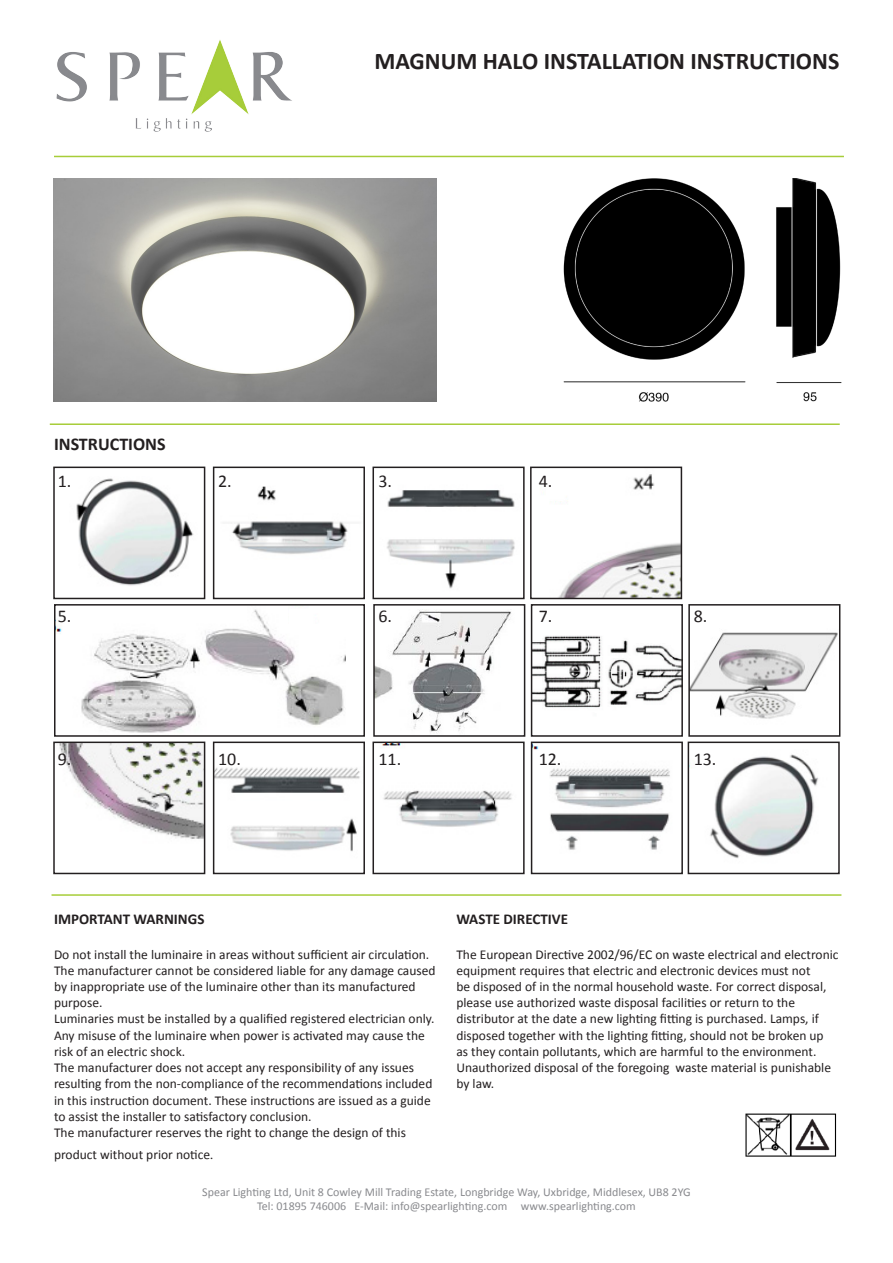
<style>
.page{position:relative;width:893px;height:1263px;background:#fff}
.page>*{position:absolute;margin:0;border:0;box-sizing:border-box;transform-origin:0 0}
.t1{font:700 24px "Calibri";color:#231f20}
.t2{font:18px "Calibri";color:#231f20}
.t3{font:700 18px "Calibri";color:#231f20}
.t4{font:700 15px "Calibri";color:#231f20}
.t5{font:13.5px/16.2px "Calibri";color:#231f20}
.t6{font:12px "Calibri";color:#898a8e}
.s1{font-family:"Minion Pro"}
</style>
<div class="page">
<img style="left:56px;top:40px;width:236px;height:92px">
<img style="left:53px;top:179px;width:384px;height:223px">
<hr style="left:54px;top:156px;width:790px;height:1px;background:#a7cd39">
<img style="left:563px;top:179px;width:279px;height:223px">
<hr style="left:50px;top:423px;width:790px;height:2px;background:#a7cd39">
<img style="left:745px;top:1113px;width:92px;height:44px">
<hr style="left:52px;top:894px;width:789px;height:2px;background:#a7cd39">
<img style="left:76px;top:478px;width:118px;height:108px">
<div style="left:53px;top:467px;width:152px;height:132px;border:2px solid #231f20"></div>
<img style="left:231px;top:486px;width:117px;height:68px">
<div style="left:213px;top:467px;width:152px;height:132px;border:2px solid #231f20"></div>
<img style="left:387px;top:490px;width:128px;height:99px">
<div style="left:372px;top:467px;width:153px;height:132px;border:2px solid #231f20"></div>
<img style="left:555px;top:474px;width:124px;height:122px">
<div style="left:530px;top:467px;width:152px;height:132px;border:2px solid #231f20"></div>
<img style="left:57px;top:609px;width:289px;height:124px">
<div style="left:54px;top:604px;width:311px;height:133px;border:2px solid #231f20"></div>
<img style="left:534px;top:744px;width:136px;height:106px">
<div style="left:531px;top:741px;width:152px;height:133px;border:2px solid #231f20"></div>
<img style="left:376px;top:610px;width:135px;height:123px">
<div style="left:373px;top:604px;width:152px;height:133px;border:2px solid #231f20"></div>
<img style="left:534px;top:635px;width:146px;height:73px">
<div style="left:531px;top:604px;width:152px;height:133px;border:2px solid #231f20"></div>
<img style="left:691px;top:632px;width:146px;height:87px">
<div style="left:688px;top:604px;width:152px;height:133px;border:2px solid #231f20"></div>
<img style="left:59px;top:744px;width:143px;height:95px">
<div style="left:53px;top:741px;width:152px;height:133px;border:2px solid #231f20"></div>
<img style="left:216px;top:767px;width:144px;height:85px">
<div style="left:213px;top:741px;width:152px;height:133px;border:2px solid #231f20"></div>
<img style="left:381px;top:744px;width:131px;height:83px">
<div style="left:372px;top:741px;width:153px;height:133px;border:2px solid #231f20"></div>
<img style="left:691px;top:754px;width:128px;height:105px">
<div style="left:688px;top:741px;width:152px;height:133px;border:2px solid #231f20"></div>
<div style="left:546px;top:483px;width:20px;height:18px;background:#fff"></div>
<div style="left:289px;top:608px;width:26px;height:18px;background:#fff"></div>
<p class="t3" style="left:54px;top:433px;width:113px">INSTRUCTIONS</p>
<p class="t1" style="left:374px;top:46px;width:466px">MAGNUM HALO INSTALLATION INSTRUCTIONS</p>
<p class="t2" style="left:58px;top:470px;width:15px">1.</p>
<p class="t2" style="left:218px;top:470px;width:15px">2.</p>
<p class="t2" style="left:378px;top:470px;width:15px">3.</p>
<p class="t2" style="left:539px;top:470px;width:15px">4.</p>
<p class="t2" style="left:58px;top:605px;width:15px">5.</p>
<p class="t2" style="left:378px;top:605px;width:15px">6.</p>
<p class="t2" style="left:539px;top:605px;width:15px">7.</p>
<p class="t2" style="left:694px;top:605px;width:15px">8.</p>
<p class="t2" style="left:58px;top:747px;width:15px">9.</p>
<p class="t2" style="left:218px;top:747px;width:24px">10.</p>
<p class="t2" style="left:378px;top:747px;width:24px">11.</p>
<p class="t2" style="left:539px;top:747px;width:24px">12.</p>
<p class="t2" style="left:694px;top:747px;width:24px">13.</p>
<p class="t4" style="left:54px;top:910px;width:152px">IMPORTANT WARNINGS</p>
<p class="t5" style="left:54px;top:946px;width:377px">Do not install the luminaire in areas without sufficient air circulation.</p>
<p class="t5" style="left:54px;top:962px;width:383px">The manufacturer cannot be considered liable for any damage caused by inappropriate use of the luminaire other than its manufactured purpose.</p>
<p class="t5" style="left:54px;top:1011px;width:382px">Luminaries must be installed by a qualified registered electrician only.</p>
<p class="t5" style="left:54px;top:1027px;width:372px">Any misuse of the luminaire when power is activated may cause the risk of an electric shock.</p>
<p class="t5" style="left:54px;top:1059px;width:380px">The manufacturer does not accept any responsibility of any issues resulting from the non-compliance of the recommendations included in this instruction document. These instructions are issued as a guide to assist the installer to satisfactory conclusion.</p>
<p class="t5" style="left:54px;top:1122px;width:353px;line-height:21.6px">The manufacturer reserves the right to change the design of this product without prior notice<span class="s1">.</span></p>
<p class="t4" style="left:456px;top:910px;width:113px">WASTE DIRECTIVE</p>
<p class="t5" style="left:456px;top:946px;width:384px">The European Directive 2002/96/EC on waste electrical and electronic equipment requires that electric and electronic devices must not<br>be disposed of in the normal household waste. For correct disposal, please use authorized waste disposal facilities or return to the distributor at the date a new lighting fitting is purchased. Lamps, if disposed together with the lighting fitting, should not be broken up as they contain pollutants, which are harmful to the environment.<br>Unauthorized disposal of the foregoing waste material is punishable by law.</p>
<p class="t6" style="left:202px;top:1184px;width:490px">Spear Lighting Ltd, Unit 8 Cowley Mill Trading Estate, Longbridge Way, Uxbridge, Middlesex, UB8 2YG</p>
<p class="t6" style="left:257px;top:1199px;width:380px">Tel: 01895 746006 E-Mail: info@spearlighting.com www.spearlighting.com</p>
</div>
